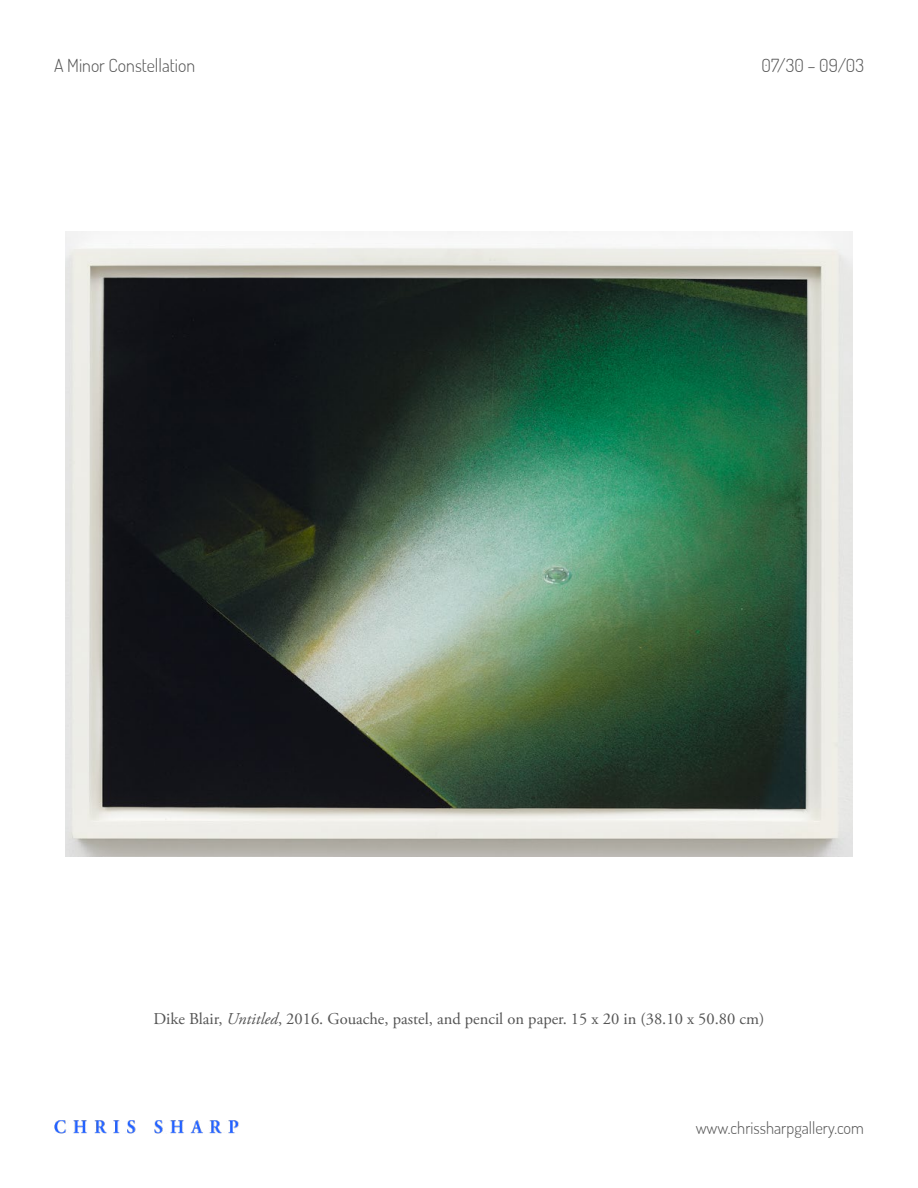
<style>
.page{position:relative;width:918px;height:1188px;background:#fff}
.page>*{position:absolute;margin:0;border:0;box-sizing:border-box;transform-origin:0 0}
.t1{font:200 18px "Dosis";color:#545454}
.t2{font:16.5px "Adobe Garamond Pro";color:#545454}
.t3{font:200 16.5px "Dosis";color:#545454}
.s1{font-style:italic}
</style>
<div class="page">
<img style="left:54px;top:1120px;width:185px;height:14px">
<img style="left:65px;top:232px;width:788px;height:624px">
<p class="t1" style="left:54px;top:53px;width:143px">A Minor Constellation</p>
<p class="t1" style="left:762px;top:53px;width:104px">07/30 – 09/03</p>
<p class="t2" style="left:154px;top:1009px;width:612px">Dike Blair, <span class="s1">Untitled</span>, 2016. Gouache, pastel, and pencil on paper. 15 x 20 in (38.10 x 50.80 cm)</p>
<p class="t3" style="left:696px;top:1117px;width:170px">www.chrissharpgallery.com</p>
</div>
